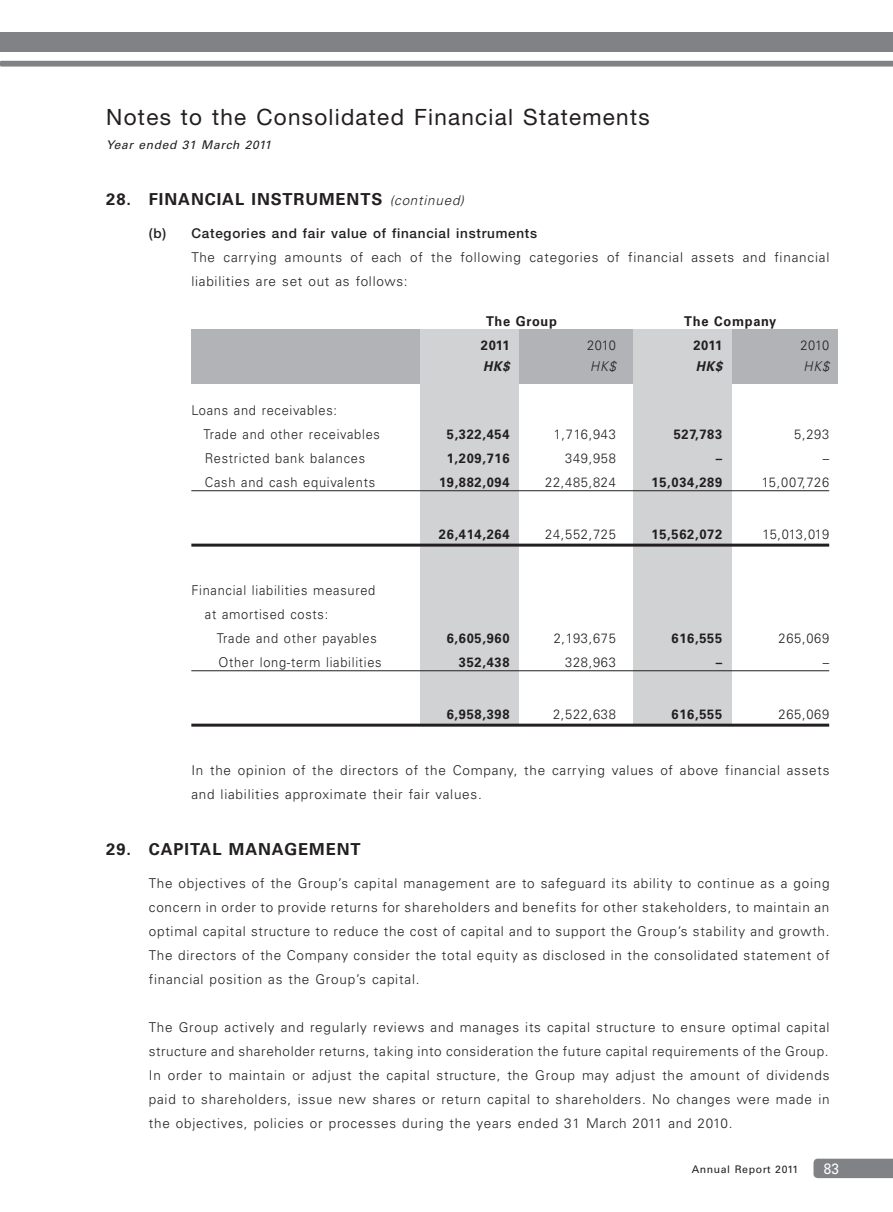
<style>
.page{position:relative;width:893px;height:1212px;background:#fff}
.page>*{position:absolute;margin:0;border:0;box-sizing:border-box;transform-origin:0 0}
.t1{font:22.5px "Helvetica Neue LT Std";letter-spacing:.055em;color:#231f20}
.t2{font:700 16.5px "Univers LT Std";letter-spacing:.055em;color:#231f20}
.t3{font:15px "Univers LT Std";color:#fff;scale:.9 1}
.t4{font:300 13.5px/24px "Univers LT Std";letter-spacing:.055em;color:#231f20}
.t5{font:300 13.5px/24px "Univers LT Std";letter-spacing:.055em;color:#231f20;scale:.95 1}
.t6{font:700 13.5px "Univers LT Std";letter-spacing:.055em;color:#231f20;scale:.95 1}
.t7{font:italic 700 13.5px "Univers LT Std";color:#231f20;scale:.95 1}
.t8{font:italic 300 13.5px "Univers LT Std";color:#231f20;scale:.95 1}
.t9{font:italic 12px "Univers LT Std";letter-spacing:.055em;color:#231f20}
.t10{font:10.5px "Univers LT Std";letter-spacing:.055em;color:#231f20}
.s1{font-weight:300;font-style:italic;font-size:13.5px}
.s2{font-family:"Helvetica Neue LT Std";font-weight:500}
</style>
<div class="page">
<div style="left:813px;top:1158px;width:80px;height:20px;background:#808285"></div>
<div style="left:0;top:32px;width:893px;height:20px;background:#808285"></div>
<svg style="left:0;top:61px;width:893px;height:6px;background:#898b8d"></svg>
<div style="left:191px;top:329px;width:647px;height:55px;background:#b2b3b7"></div>
<div style="left:420px;top:329px;width:98px;height:396px;background:#d1d2d4"></div>
<div style="left:633px;top:329px;width:98px;height:396px;background:#d1d2d4"></div>
<hr style="left:191px;top:490px;width:638px;height:1px;background:#231f20">
<hr style="left:191px;top:544px;width:638px;height:3px;background:#231f20">
<hr style="left:191px;top:670px;width:638px;height:1px;background:#231f20">
<hr style="left:191px;top:724px;width:638px;height:3px;background:#231f20">
<p class="t1" style="left:106px;top:104px;width:545px">Notes to the Consolidated Financial Statements</p>
<p class="t9" style="left:106px;top:138px;width:166px">Year ended 31 March 2011</p>
<p class="t2" style="left:106px;top:190px;width:359px">28. FINANCIAL INSTRUMENTS <span class="s1">(continued)</span></p>
<p class="t4" style="left:191px;top:221px;width:639px;text-indent:-43px"><span class="s2">(b) Categories and fair value of financial instruments<br></span>The carrying amounts of each of the following categories of financial assets and financial liabilities are set out as follows:</p>
<p class="t6" style="left:486px;top:313px;width:76px">The Group</p>
<p class="t6" style="left:684px;top:313px;width:98px">The Company</p>
<p class="t6" style="left:481px;top:337px;width:32px">2011</p>
<p class="t5" style="left:587px;top:333px;width:32px">2010</p>
<p class="t6" style="left:693px;top:337px;width:32px">2011</p>
<p class="t5" style="left:800px;top:333px;width:32px">2010</p>
<p class="t7" style="left:483px;top:358px;width:29px">HK$</p>
<p class="t8" style="left:590px;top:358px;width:29px">HK$</p>
<p class="t7" style="left:696px;top:358px;width:29px">HK$</p>
<p class="t8" style="left:803px;top:358px;width:29px">HK$</p>
<p class="t5" style="left:203px;top:398px;width:187px;text-indent:-12px">Loans and receivables:<br>Trade and other receivables</p>
<p class="t6" style="left:447px;top:426px;width:68px">5,322,454</p>
<p class="t5" style="left:554px;top:422px;width:67px">1,716,943</p>
<p class="t6" style="left:674px;top:426px;width:53px">527,783</p>
<p class="t5" style="left:794px;top:422px;width:38px">5,293</p>
<p class="t5" style="left:205px;top:446px;width:170px">Restricted bank balances</p>
<p class="t6" style="left:447px;top:450px;width:68px">1,209,716</p>
<p class="t5" style="left:565px;top:446px;width:55px">349,958</p>
<p class="t6" style="left:716px;top:450px;width:8px">–</p>
<p class="t5" style="left:823px;top:446px;width:8px">–</p>
<p class="t5" style="left:205px;top:470px;width:181px">Cash and cash equivalents</p>
<p class="t6" style="left:439px;top:474px;width:76px">19,882,094</p>
<p class="t5" style="left:545px;top:470px;width:76px">22,485,824</p>
<p class="t6" style="left:652px;top:474px;width:76px">15,034,289</p>
<p class="t5" style="left:762px;top:470px;width:73px">15,007,726</p>
<p class="t6" style="left:439px;top:526px;width:76px">26,414,264</p>
<p class="t5" style="left:545px;top:522px;width:76px">24,552,725</p>
<p class="t6" style="left:652px;top:526px;width:76px">15,562,072</p>
<p class="t5" style="left:762px;top:522px;width:72px">15,013,019</p>
<p class="t5" style="left:191px;top:578px;width:195px">Financial liabilities measured</p>
<p class="t5" style="left:205px;top:602px;width:131px">at amortised costs:</p>
<p class="t5" style="left:217px;top:626px;width:170px">Trade and other payables</p>
<p class="t6" style="left:447px;top:630px;width:68px">6,605,960</p>
<p class="t5" style="left:554px;top:626px;width:67px">2,193,675</p>
<p class="t6" style="left:671px;top:630px;width:55px">616,555</p>
<p class="t5" style="left:778px;top:626px;width:55px">265,069</p>
<p class="t5" style="left:218px;top:650px;width:173px">Other long-term liabilities</p>
<p class="t6" style="left:459px;top:654px;width:55px">352,438</p>
<p class="t5" style="left:565px;top:650px;width:55px">328,963</p>
<p class="t6" style="left:716px;top:654px;width:8px">–</p>
<p class="t5" style="left:823px;top:650px;width:8px">–</p>
<p class="t6" style="left:447px;top:706px;width:68px">6,958,398</p>
<p class="t5" style="left:553px;top:702px;width:68px">2,522,638</p>
<p class="t6" style="left:671px;top:706px;width:55px">616,555</p>
<p class="t5" style="left:779px;top:702px;width:55px">265,069</p>
<p class="t4" style="left:191px;top:758px;width:640px">In the opinion of the directors of the Company, the carrying values of above financial assets and liabilities approximate their fair values.</p>
<p class="t2" style="left:106px;top:840px;width:256px">29. CAPITAL MANAGEMENT</p>
<p class="t4" style="left:149px;top:871px;width:682px;text-align:justify">The objectives of the Group’s capital management are to safeguard its ability to continue as a going concern in order to provide returns for shareholders and benefits for other stakeholders, to maintain an optimal capital structure to reduce the cost of capital and to support the Group’s stability and growth.<br>The directors of the Company consider the total equity as disclosed in the consolidated statement of financial position as the Group’s capital.</p>
<p class="t4" style="left:149px;top:1015px;width:682px;text-align:justify">The Group actively and regularly reviews and manages its capital structure to ensure optimal capital structure and shareholder returns, taking into consideration the future capital requirements of the Group.<br>In order to maintain or adjust the capital structure, the Group may adjust the amount of dividends paid to shareholders, issue new shares or return capital to shareholders. No changes were made in the objectives, policies or processes during the years ended 31 March 2011 and 2010.</p>
<p class="t10" style="left:692px;top:1163px;width:108px">Annual Report 2011</p>
<p class="t3" style="left:824px;top:1160px;width:19px">83</p>
</div>
